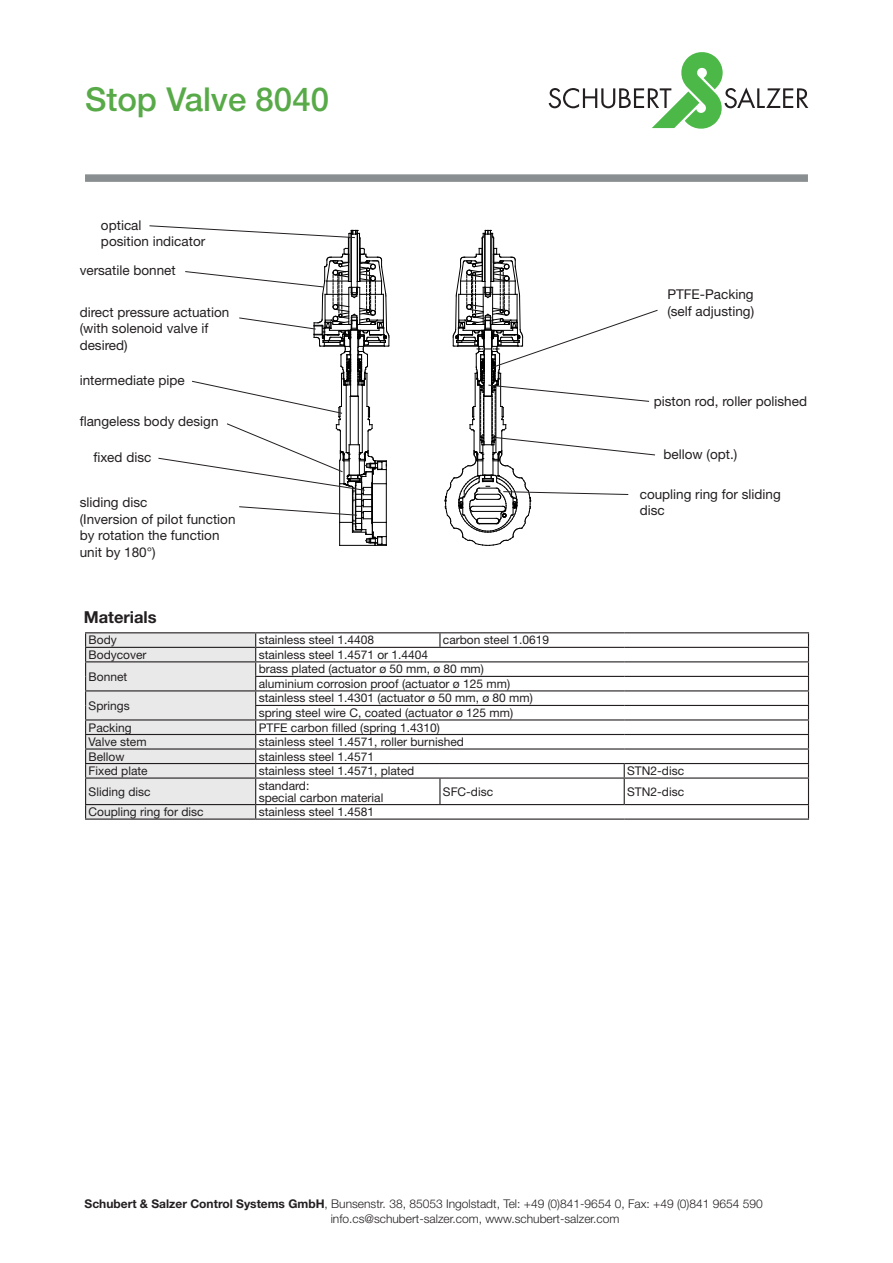
<style>
.page{position:relative;width:893px;height:1263px;background:#fff}
.page>*{position:absolute;margin:0;border:0;box-sizing:border-box;transform-origin:0 0}
.t1{font:500 33px "Helvetica Neue LT Std";color:#58aa48}
.Überschrift{font:700 16.5px "Helvetica Neue LT Std";color:#231f20}
.Text{font:13.5px/16.5px "Helvetica Neue LT Std";color:#231f20}
.Text_klein_8mm{font:12px/12px "Helvetica Neue LT Std";color:#231f20}
.t2{font:300 12px/15px "Helvetica Neue LT Std";color:#231f20}
.s1{font-weight:700}
</style>
<div class="page">
<svg style="left:549px;top:52px;width:259px;height:77px"></svg>
<svg style="left:85px;top:174px;width:723px;height:8px;background:#909496"></svg>
<hr style="left:359px;top:238px;width:1px;height:43px;background:#000">
<hr style="left:349px;top:238px;width:1px;height:43px;background:#000">
<hr style="left:348px;top:238px;width:1px;height:43px;background:#000">
<hr style="left:360px;top:238px;width:1px;height:43px;background:#000">
<hr style="left:482px;top:238px;width:1px;height:43px;background:#000">
<hr style="left:484px;top:233px;width:1px;height:48px;background:#000">
<hr style="left:493px;top:238px;width:1px;height:43px;background:#000">
<hr style="left:491px;top:233px;width:1px;height:48px;background:#000">
<hr style="left:490px;top:234px;width:1px;height:59px;background:#000">
<hr style="left:485px;top:234px;width:1px;height:59px;background:#000">
<svg style="left:482px;top:230px;width:12px;height:9px"></svg>
<hr style="left:357px;top:230px;width:1px;height:63px;background:#000">
<hr style="left:351px;top:230px;width:1px;height:63px;background:#000">
<svg style="left:149px;top:225px;width:211px;height:13px"></svg>
<svg style="left:445px;top:248px;width:213px;height:298px"></svg>
<svg style="left:158px;top:248px;width:232px;height:298px"></svg>
<svg style="left:256px;top:633px;width:552px;height:185px"></svg>
<hr style="left:85px;top:632px;width:171px;height:1px;background:#231f20">
<hr style="left:256px;top:632px;width:184px;height:1px;background:#231f20">
<hr style="left:440px;top:632px;width:184px;height:1px;background:#231f20">
<hr style="left:624px;top:632px;width:185px;height:1px;background:#231f20">
<hr style="left:85px;top:818px;width:171px;height:2px;background:#231f20">
<hr style="left:256px;top:818px;width:184px;height:2px;background:#231f20">
<hr style="left:440px;top:818px;width:184px;height:2px;background:#231f20">
<hr style="left:624px;top:818px;width:185px;height:2px;background:#231f20">
<svg style="left:439px;top:633px;width:1px;height:14px"></svg>
<hr style="left:255px;top:676px;width:185px;height:1px;background:#231f20">
<hr style="left:440px;top:676px;width:184px;height:1px;background:#231f20">
<hr style="left:624px;top:676px;width:185px;height:1px;background:#231f20">
<hr style="left:256px;top:690px;width:184px;height:1px;background:#231f20">
<hr style="left:440px;top:690px;width:184px;height:1px;background:#231f20">
<hr style="left:624px;top:690px;width:185px;height:1px;background:#231f20">
<hr style="left:255px;top:705px;width:185px;height:1px;background:#231f20">
<hr style="left:440px;top:705px;width:184px;height:1px;background:#231f20">
<hr style="left:624px;top:705px;width:185px;height:1px;background:#231f20">
<hr style="left:256px;top:719px;width:184px;height:1px;background:#231f20">
<hr style="left:440px;top:719px;width:184px;height:1px;background:#231f20">
<hr style="left:624px;top:719px;width:185px;height:1px;background:#231f20">
<hr style="left:256px;top:734px;width:184px;height:1px;background:#231f20">
<hr style="left:440px;top:734px;width:184px;height:1px;background:#231f20">
<hr style="left:624px;top:734px;width:185px;height:1px;background:#231f20">
<hr style="left:256px;top:748px;width:184px;height:1px;background:#231f20">
<hr style="left:440px;top:748px;width:184px;height:1px;background:#231f20">
<hr style="left:624px;top:748px;width:185px;height:1px;background:#231f20">
<hr style="left:256px;top:763px;width:184px;height:1px;background:#231f20">
<hr style="left:440px;top:763px;width:184px;height:1px;background:#231f20">
<hr style="left:624px;top:763px;width:185px;height:1px;background:#231f20">
<hr style="left:256px;top:777px;width:184px;height:2px;background:#231f20">
<hr style="left:440px;top:777px;width:184px;height:2px;background:#231f20">
<svg style="left:439px;top:779px;width:1px;height:25px"></svg>
<hr style="left:624px;top:777px;width:185px;height:2px;background:#231f20">
<svg style="left:624px;top:764px;width:1px;height:40px"></svg>
<hr style="left:256px;top:804px;width:184px;height:1px;background:#231f20">
<hr style="left:440px;top:804px;width:184px;height:1px;background:#231f20">
<hr style="left:624px;top:804px;width:185px;height:1px;background:#231f20">
<hr style="left:256px;top:647px;width:184px;height:1px;background:#231f20">
<svg style="left:85px;top:633px;width:171px;height:186px;background:#dbdada"></svg>
<hr style="left:440px;top:647px;width:184px;height:1px;background:#231f20">
<hr style="left:624px;top:647px;width:185px;height:1px;background:#231f20">
<svg style="left:808px;top:633px;width:1px;height:185px"></svg>
<hr style="left:256px;top:661px;width:184px;height:1px;background:#231f20">
<hr style="left:440px;top:661px;width:184px;height:1px;background:#231f20">
<hr style="left:624px;top:661px;width:185px;height:1px;background:#231f20">
<p class="t1" style="left:85px;top:80px;width:245px">Stop Valve 8040</p>
<p class="Text" style="left:101px;top:216px;width:42px">optical</p>
<p class="Text" style="left:101px;top:233px;width:106px">position indicator</p>
<p class="Text" style="left:80px;top:261px;width:98px">versatile bonnet</p>
<p class="Text" style="left:80px;top:303px;width:151px">direct pressure actuation (with solenoid valve if desired)</p>
<p class="Text" style="left:80px;top:372px;width:107px">intermediate pipe</p>
<p class="Text" style="left:80px;top:412px;width:140px">flangeless body design</p>
<p class="Text" style="left:93px;top:448px;width:59px">fixed disc</p>
<p class="Text" style="left:80px;top:494px;width:157px">sliding disc<br>(Inversion of pilot function by rotation the function unit by 180°)</p>
<p class="Überschrift" style="left:84px;top:607px;width:74px">Materials</p>
<p class="Text_klein_8mm" style="left:89px;top:634px;width:30px">Body</p>
<p class="Text_klein_8mm" style="left:259px;top:634px;width:117px">stainless steel 1.4408</p>
<p class="Text_klein_8mm" style="left:443px;top:634px;width:108px">carbon steel 1.0619</p>
<p class="Text_klein_8mm" style="left:89px;top:648px;width:59px">Bodycover</p>
<p class="Text_klein_8mm" style="left:259px;top:648px;width:171px">stainless steel 1.4571 or 1.4404</p>
<p class="Text_klein_8mm" style="left:89px;top:670px;width:40px">Bonnet</p>
<p class="Text_klein_8mm" style="left:259px;top:663px;width:227px">brass plated (actuator ø 50 mm, ø 80 mm)</p>
<p class="Text_klein_8mm" style="left:259px;top:677px;width:253px">aluminium corrosion proof (actuator ø 125 mm)</p>
<p class="Text_klein_8mm" style="left:89px;top:699px;width:43px">Springs</p>
<p class="Text_klein_8mm" style="left:259px;top:692px;width:276px">stainless steel 1.4301 (actuator ø 50 mm, ø 80 mm)</p>
<p class="Text_klein_8mm" style="left:259px;top:706px;width:256px">spring steel wire C, coated (actuator ø 125 mm)</p>
<p class="Text" style="left:667px;top:286px;width:88px">PTFE-Packing (self adjusting)</p>
<p class="Text" style="left:654px;top:393px;width:155px">piston rod, roller polished</p>
<p class="Text" style="left:664px;top:446px;width:75px">bellow (opt.)</p>
<p class="Text" style="left:640px;top:486px;width:143px">coupling ring for sliding disc</p>
<p class="Text_klein_8mm" style="left:89px;top:721px;width:45px">Packing</p>
<p class="Text_klein_8mm" style="left:259px;top:721px;width:183px">PTFE carbon filled (spring 1.4310)</p>
<p class="Text_klein_8mm" style="left:89px;top:736px;width:60px">Valve stem</p>
<p class="Text_klein_8mm" style="left:259px;top:736px;width:207px">stainless steel 1.4571, roller burnished</p>
<p class="Text_klein_8mm" style="left:89px;top:750px;width:37px">Bellow</p>
<p class="Text_klein_8mm" style="left:259px;top:750px;width:117px">stainless steel 1.4571</p>
<p class="Text_klein_8mm" style="left:89px;top:765px;width:61px">Fixed plate</p>
<p class="Text_klein_8mm" style="left:259px;top:765px;width:157px">stainless steel 1.4571, plated</p>
<p class="Text_klein_8mm" style="left:627px;top:765px;width:58px">STN2-disc</p>
<p class="Text_klein_8mm" style="left:89px;top:785px;width:64px">Sliding disc</p>
<p class="Text_klein_8mm" style="left:259px;top:779px;width:126px">standard:<br>special carbon material</p>
<p class="Text_klein_8mm" style="left:443px;top:785px;width:52px">SFC-disc</p>
<p class="Text_klein_8mm" style="left:627px;top:785px;width:58px">STN2-disc</p>
<p class="Text_klein_8mm" style="left:89px;top:806px;width:117px">Coupling ring for disc</p>
<p class="Text_klein_8mm" style="left:259px;top:806px;width:117px">stainless steel 1.4581</p>
<p class="t2" style="left:331px;top:1196px;width:434px;text-indent:-246px"><span class="s1">Schubert &amp; Salzer Control Systems GmbH</span>, Bunsenstr. 38, 85053 Ingolstadt, Tel: +49 (0)841-9654 0, Fax: +49 (0)841 9654 590 info.cs@schubert-salzer.com, www.schubert-salzer.com</p>
</div>
